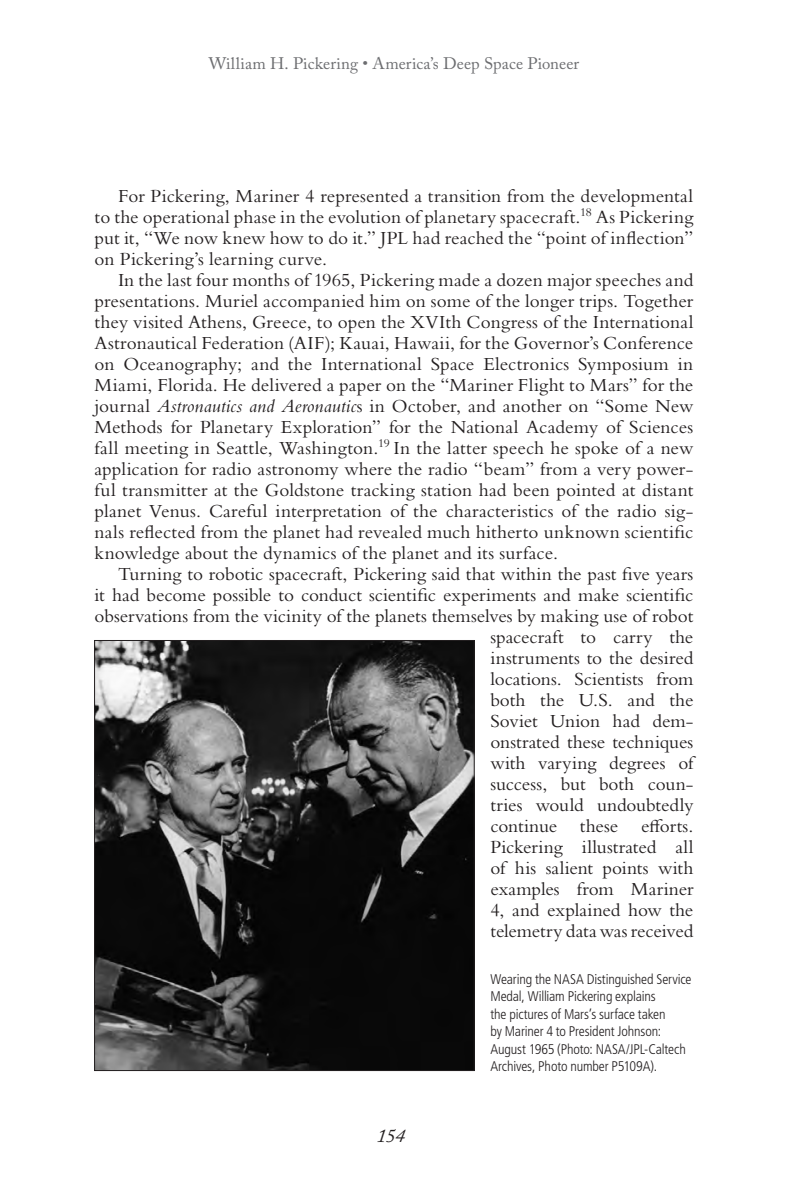
<style>
.page{position:relative;width:788px;height:1197px;background:#fff}
.page>*{position:absolute;margin:0;border:0;box-sizing:border-box;transform-origin:0 0}
.t1{font:19.25px/21px "Bembo Std";letter-spacing:.005em;color:#231f20;text-align:justify}
.t2{font:italic 19.25px "Adobe Caslon Pro";color:#231f20}
.t3{font:16.62px "Adobe Caslon Pro";letter-spacing:.01em;color:#6c6d70}
.t4{font:300 condensed 14px/17.5px "Frutiger LT Std";letter-spacing:-.01em;color:#231f20}
.BibEntry{font:12.25px "Bembo Std";color:#231f20}
.s1{font-style:italic}
</style>
<div class="page">
<img style="left:96px;top:642px;width:376px;height:427px">
<p class="t3" style="left:209px;top:53px;width:372px">William H. Pickering • America’s Deep Space Pioneer</p>
<p class="t1" style="left:95px;top:185px;width:600px;text-indent:24px">For Pickering, Mariner 4 represented a transition from the developmental to the operational phase in the evolution of planetary spacecraft.</p>
<p class="BibEntry" style="left:580px;top:205px;width:13px">18</p>
<p class="t1" style="left:94px;top:206px;width:600px;text-indent:501px">As Pickering put it, “We now knew how to do it.” JPL had reached the “point of inflection” on Pickering’s learning curve.</p>
<p class="t1" style="left:94px;top:269px;width:600px;text-indent:24px">In the last four months of 1965, Pickering made a dozen major speeches and presentations. Muriel accompanied him on some of the longer trips. Together they visited Athens, Greece, to open the XVIth Congress of the International Astronautical Federation (AIF); Kauai, Hawaii, for the Governor’s Conference on Oceanography; and the International Space Electronics Symposium in Miami, Florida. He delivered a paper on the “Mariner Flight to Mars” for the journal <span class="s1">Astronautics and Aeronautic</span>s in October, and another on “Some New Methods for Planetary Exploration” for the National Academy of Sciences fall meeting in Seattle, Washington.</p>
<p class="BibEntry" style="left:378px;top:436px;width:13px">19</p>
<p class="t1" style="left:95px;top:437px;width:600px;text-indent:299px">In the latter speech he spoke of a new application for radio astronomy where the radio “beam” from a very power&shy;ful transmitter at the Goldstone tracking station had been pointed at distant planet Venus. Careful interpretation of the characteristics of the radio sig&shy;nals reflected from the planet had revealed much hitherto unknown scientific knowledge about the dynamics of the planet and its surface.</p>
<p class="t1" style="left:95px;top:563px;width:600px;text-align:right">Turning to robotic spacecraft, Pickering said that within the past five years<br>it had become possible to conduct scientific experiments and make scientific observations from the vicinity of the planets themselves by making use of robot spacecraft to carry the<br>instruments to the desired<br>locations. Scientists from<br>both the U.S. and the<br>Soviet Union had dem-<br>onstrated these techniques<br>with varying degrees of<br>success, but both coun-<br>tries would undoubtedly<br>continue these efforts.<br>Pickering illustrated all<br>of his salient points with<br>examples from Mariner<br>4, and explained how the<br>telemetry data was received</p>
<p class="t4" style="left:490px;top:970px;width:202px">Wearing the NASA Distinguished Service Medal, William Pickering explains<br>the pictures of Mars’s surface taken<br>by Mariner 4 to President Johnson:<br>August 1965 (Photo: NASA/JPL-Caltech Archives, Photo number P5109A).</p>
<p class="t2" style="left:376px;top:1124px;width:30px">154</p>
</div>
